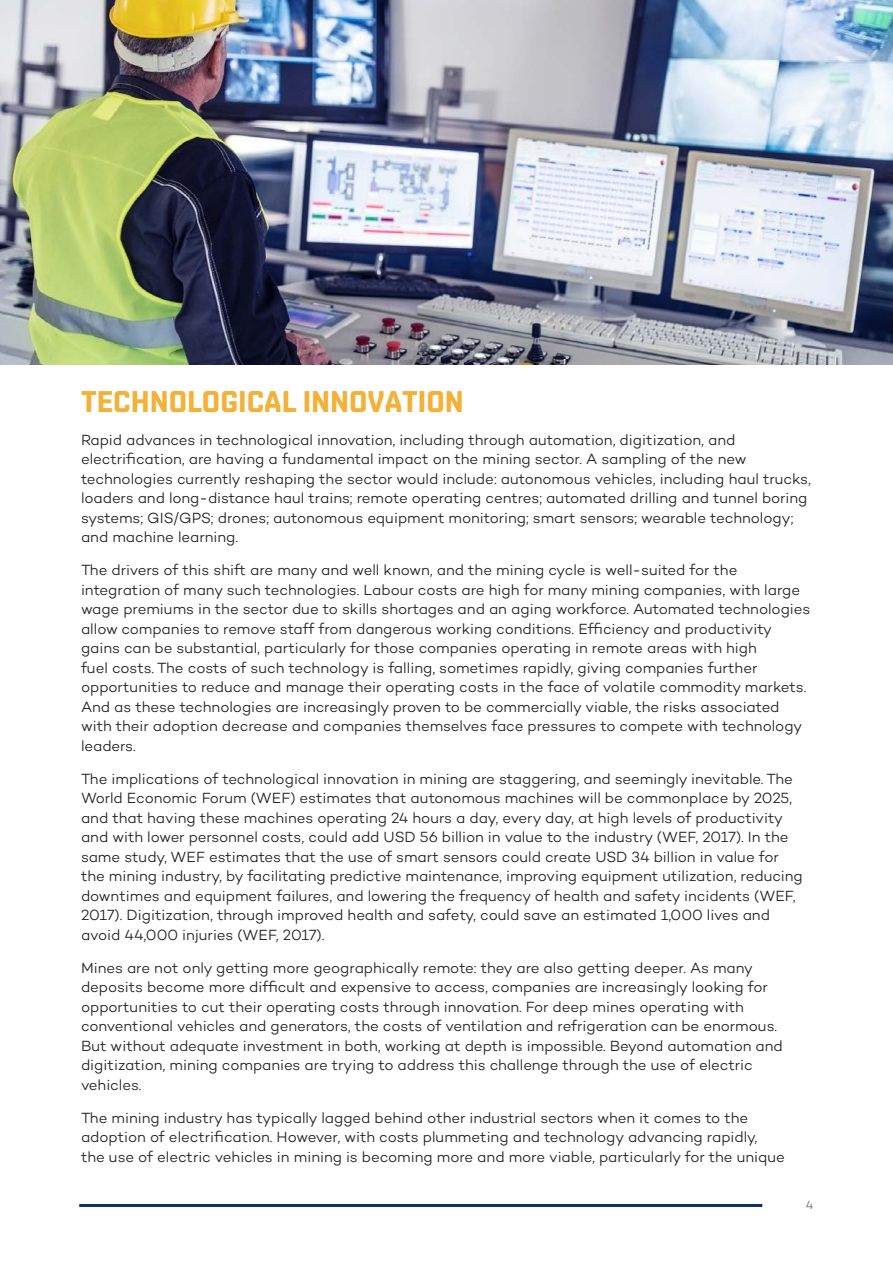
<style>
.page{position:relative;width:893px;height:1263px;background:#fff}
.page>*{position:absolute;margin:0;border:0;box-sizing:border-box;transform-origin:0 0}
.t1{font:700 30px "Shentox";color:#f3b138}
.t2{font:300 15px/19.5px "Campton";letter-spacing:-.005em;color:#231f20}
.t3{font:300 12px "Campton";color:#686c6c}
</style>
<div class="page">
<hr style="left:79px;top:1204px;width:683px;height:3px;background:#0d3166">
<img style="left:0;top:0;width:893px;height:364px">
<h1 class="t1" style="left:81px;top:385px;width:384px">TECHNOLOGICAL INNOVATION</h1>
<p class="t2" style="left:81px;top:430px;width:732px">Rapid advances in technological innovation, including through automation, digitization, and electrification, are having a fundamental impact on the mining sector. A sampling of the new technologies currently reshaping the sector would include: autonomous vehicles, including haul trucks, loaders and long-distance haul trains; remote operating centres; automated drilling and tunnel boring systems; GIS/GPS; drones; autonomous equipment monitoring; smart sensors; wearable technology; and machine learning.</p>
<p class="t2" style="left:81px;top:561px;width:731px">The drivers of this shift are many and well known, and the mining cycle is well-suited for the integration of many such technologies. Labour costs are high for many mining companies, with large wage premiums in the sector due to skills shortages and an aging workforce. Automated technologies allow companies to remove staff from dangerous working conditions. Efficiency and productivity gains can be substantial, particularly for those companies operating in remote areas with high<br>fuel costs. The costs of such technology is falling, sometimes rapidly, giving companies further opportunities to reduce and manage their operating costs in the face of volatile commodity markets.<br>And as these technologies are increasingly proven to be commercially viable, the risks associated with their adoption decrease and companies themselves face pressures to compete with technology leaders.</p>
<p class="t2" style="left:81px;top:769px;width:723px">The implications of technological innovation in mining are staggering, and seemingly inevitable. The World Economic Forum (WEF) estimates that autonomous machines will be commonplace by 2025, and that having these machines operating 24 hours a day, every day, at high levels of productivity and with lower personnel costs, could add USD 56 billion in value to the industry (WEF, 2017). In the same study, WEF estimates that the use of smart sensors could create USD 34 billion in value for the mining industry, by facilitating predictive maintenance, improving equipment utilization, reducing downtimes and equipment failures, and lowering the frequency of health and safety incidents (WEF, 2017). Digitization, through improved health and safety, could save an estimated 1,000 lives and avoid 44,000 injuries (WEF, 2017).</p>
<p class="t2" style="left:81px;top:958px;width:703px">Mines are not only getting more geographically remote: they are also getting deeper. As many deposits become more difficult and expensive to access, companies are increasingly looking for opportunities to cut their operating costs through innovation. For deep mines operating with conventional vehicles and generators, the costs of ventilation and refrigeration can be enormous.<br>But without adequate investment in both, working at depth is impossible. Beyond automation and digitization, mining companies are trying to address this challenge through the use of electric vehicles.</p>
<p class="t2" style="left:81px;top:1108px;width:705px">The mining industry has typically lagged behind other industrial sectors when it comes to the adoption of electrification. However, with costs plummeting and technology advancing rapidly, the use of electric vehicles in mining is becoming more and more viable, particularly for the unique</p>
<p class="t3" style="left:806px;top:1198px;width:9px">4</p>
</div>
